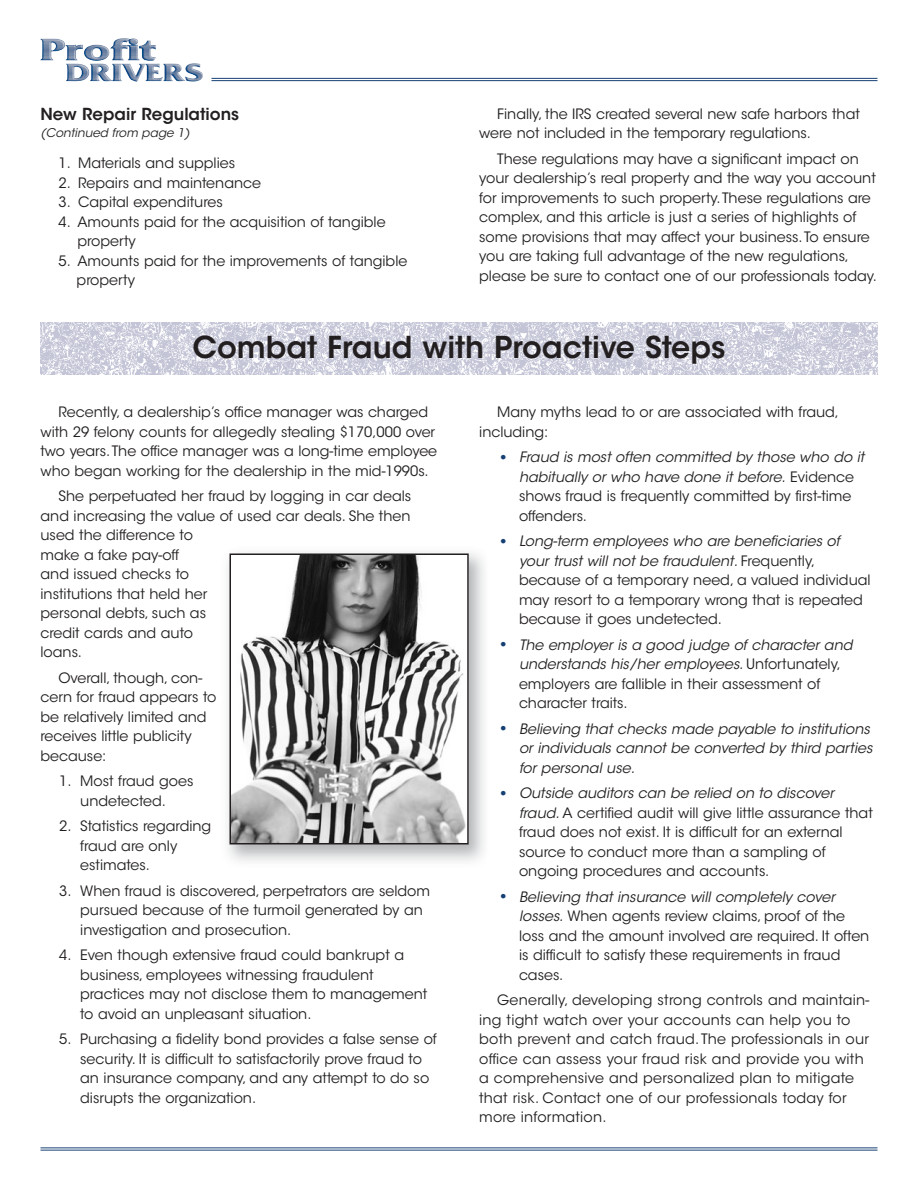
<style>
.page{position:relative;width:918px;height:1188px;background:#fff}
.page>*{position:absolute;margin:0;border:0;box-sizing:border-box;transform-origin:0 0}
.t1{font:600 30px "ITC Avant Garde Std";color:#231f20}
.t2{font:600 16.5px "ITC Avant Garde Std";color:#231f20}
.t3{font:14.25px/19.5px "ITC Avant Garde Std";color:#231f20}
.t4{font:italic 14.25px/19.5px "ITC Avant Garde Std";color:#231f20}
.t5{font:italic 12px "ITC Avant Garde Std";color:#231f20}
.s1{font-style:normal;font-size:21px;color:#164074}
.s2{font-style:normal}
.s3{font-size:21px;color:#164074}
.s4{font-style:italic}
</style>
<div class="page">
<img style="left:40px;top:38px;width:163px;height:44px">
<hr style="left:40px;top:1148px;width:838px;height:1px;background:#164074">
<hr style="left:40px;top:1150px;width:838px;height:1px;background:#164074">
<hr style="left:212px;top:78px;width:666px;height:1px;background:#164074">
<hr style="left:212px;top:80px;width:666px;height:1px;background:#164074">
<img style="left:227px;top:552px;width:257px;height:310px">
<img style="left:233px;top:557px;width:233px;height:284px">
<div style="left:230px;top:554px;width:239px;height:290px;border:2px solid #231f20"></div>
<img style="left:40px;top:322px;width:838px;height:52px">
<p class="t2" style="left:40px;top:106px;width:200px">New Repair Regulations</p>
<p class="t5" style="left:40px;top:128px;width:151px">(Continued from page 1)</p>
<p class="t3" style="left:58px;top:155px;width:178px">1. Materials and supplies</p>
<p class="t3" style="left:58px;top:174px;width:204px">2. Repairs and maintenance</p>
<p class="t3" style="left:58px;top:194px;width:166px">3. Capital expenditures</p>
<p class="t3" style="left:77px;top:213px;width:310px;text-indent:-19px">4. Amounts paid for the acquisition of tangible property</p>
<p class="t3" style="left:77px;top:252px;width:332px;text-indent:-18px">5. Amounts paid for the improvements of tangible property</p>
<p class="t3" style="left:479px;top:105px;width:382px;text-indent:18px">Finally, the IRS created several new safe harbors that were not included in the temporary regulations.</p>
<p class="t3" style="left:479px;top:150px;width:399px;text-indent:18px">These regulations may have a significant impact on your dealership’s real property and the way you account for improvements to such property. These regulations are complex, and this article is just a series of highlights of some provisions that may affect your business. To ensure you are taking full advantage of the new regulations, please be sure to contact one of our professionals today.</p>
<h1 class="t1" style="left:192px;top:333px;width:535px">Combat Fraud with Proactive Steps</h1>
<p class="t3" style="left:40px;top:404px;width:398px;text-indent:18px">Recently, a dealership’s office manager was charged with 29 felony counts for allegedly stealing $170,000 over two years. The office manager was a long-time employee who began working for the dealership in the mid-1990s.</p>
<p class="t3" style="left:40px;top:488px;width:372px;text-indent:18px">She perpetuated her fraud by logging in car deals and increasing the value of used car deals. She then used the difference to<br>make a fake pay-off<br>and issued checks to<br>institutions that held her<br>personal debts, such as<br>credit cards and auto<br>loans.</p>
<p class="t3" style="left:40px;top:669px;width:177px;text-indent:18px">Overall, though, con&shy;cern for fraud appears to be relatively limited and receives little publicity because:</p>
<p class="t3" style="left:59px;top:773px;width:136px;text-align:center">1. Most fraud goes undetected.</p>
<p class="t3" style="left:80px;top:818px;width:133px;text-indent:-21px">2. Statistics regarding fraud are only estimates.</p>
<p class="t3" style="left:80px;top:882px;width:351px;text-indent:-21px">3. When fraud is discovered, perpetrators are seldom pursued because of the turmoil generated by an investigation and prosecution.</p>
<p class="t3" style="left:80px;top:947px;width:349px;text-indent:-21px">4. Even though extensive fraud could bankrupt a business, employees witnessing fraudulent practices may not disclose them to management to avoid an unpleasant situation.</p>
<p class="t3" style="left:80px;top:1031px;width:358px;text-indent:-21px">5. Purchasing a fidelity bond provides a false sense of security. It is difficult to satisfactorily prove fraud to an insurance company, and any attempt to do so disrupts the organization.</p>
<p class="t3" style="left:479px;top:404px;width:361px;text-indent:18px">Many myths lead to or are associated with fraud, including:</p>
<p class="t4" style="left:519px;top:449px;width:347px;text-indent:-21px"><span class="s1">•</span> Fraud is most often committed by those who do it habitually or who have done it before. <span class="s2">Evidence shows fraud is frequently committed by first-time offenders.</span></p>
<p class="t3" style="left:519px;top:533px;width:353px;text-indent:-21px"><span class="s3">•</span> <span class="s4">Long-term employees who are beneficiaries of your trust will not be fraudulent.</span> Frequently, because of a temporary need, a valued individual may resort to a temporary wrong that is repeated because it goes undetected.</p>
<p class="t3" style="left:519px;top:636px;width:335px;text-indent:-21px"><span class="s3">•</span> <span class="s4">The employer is a good judge of character and understands his/her employees.</span> Unfortunately, employers are fallible in their assessment of character traits.</p>
<p class="t4" style="left:519px;top:720px;width:355px;text-indent:-21px"><span class="s1">•</span> Believing that checks made payable to institutions or individuals cannot be converted by third parties for personal use.</p>
<p class="t3" style="left:519px;top:785px;width:355px;text-indent:-21px"><span class="s3">•</span> <span class="s4">Outside auditors can be relied on to discover fraud.</span> A certified audit will give little assurance that fraud does not exist. It is difficult for an external source to conduct more than a sampling of ongoing procedures and accounts.</p>
<p class="t3" style="left:519px;top:888px;width:352px;text-indent:-21px"><span class="s3">•</span> <span class="s4">Believing that insurance will completely cover losses.</span> When agents review claims, proof of the loss and the amount involved are required. It often is difficult to satisfy these requirements in fraud cases.</p>
<p class="t3" style="left:479px;top:992px;width:392px;text-indent:18px">Generally, developing strong controls and maintain&shy;ing tight watch over your accounts can help you to both prevent and catch fraud. The professionals in our office can assess your fraud risk and provide you with a comprehensive and personalized plan to mitigate that risk. Contact one of our professionals today for more information.</p>
</div>
